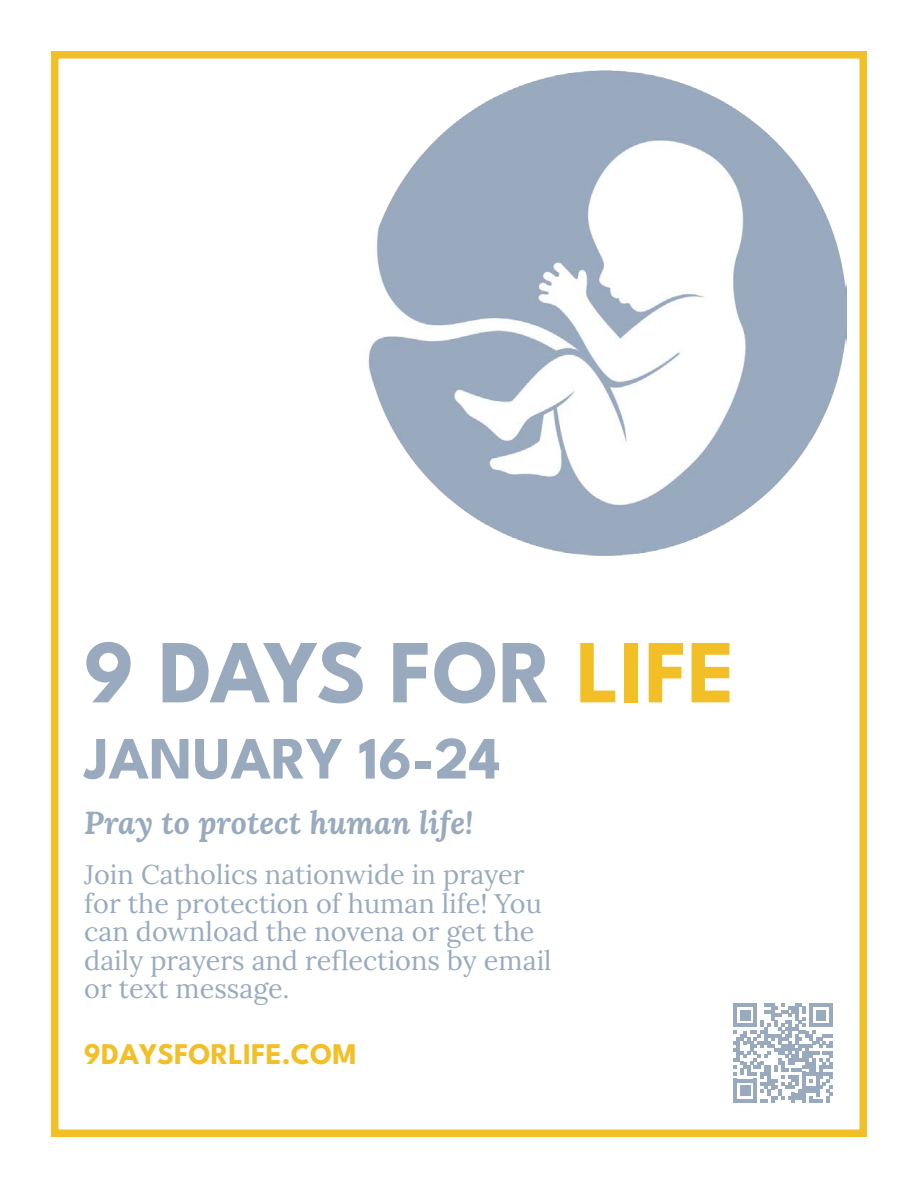
<style>
.page{position:relative;width:918px;height:1188px;background:#fff}
.page>*{position:absolute;margin:0;border:0;box-sizing:border-box;transform-origin:0 0}
.t1{font:100 90px "League Spartan";color:#99aabf}
.t2{font:100 60px "League Spartan";color:#99aabf}
.t3{font:italic 700 31.5px "Lora";color:#99aabf}
.t4{font:100 30px "League Spartan";color:#f2bf27}
.t5{font:27px/28.5px "Lora";color:#99aabf}
.s1{color:#f2bf27}
</style>
<div class="page">
<img style="left:368px;top:70px;width:478px;height:485px">
<div style="left:51px;top:51px;width:816px;height:1086px;border:8px solid #f2bf27"></div>
<svg style="left:733px;top:1003px;width:100px;height:100px"></svg>
<h1 class="t1" style="left:84px;top:607px;width:653px">9 DAYS FOR <span class="s1">LIFE</span></h1>
<h2 class="t2" style="left:84px;top:715px;width:418px">JANUARY 16-24</h2>
<p class="t3" style="left:84px;top:800px;width:390px">Pray to protect human life!</p>
<p class="t5" style="left:84px;top:858px;width:469px">Join Catholics nationwide in prayer for the protection of human life! You can download the novena or get the daily prayers and reflections by email or text message.</p>
<p class="t4" style="left:84px;top:1032px;width:274px">9DAYSFORLIFE.COM</p>
</div>
